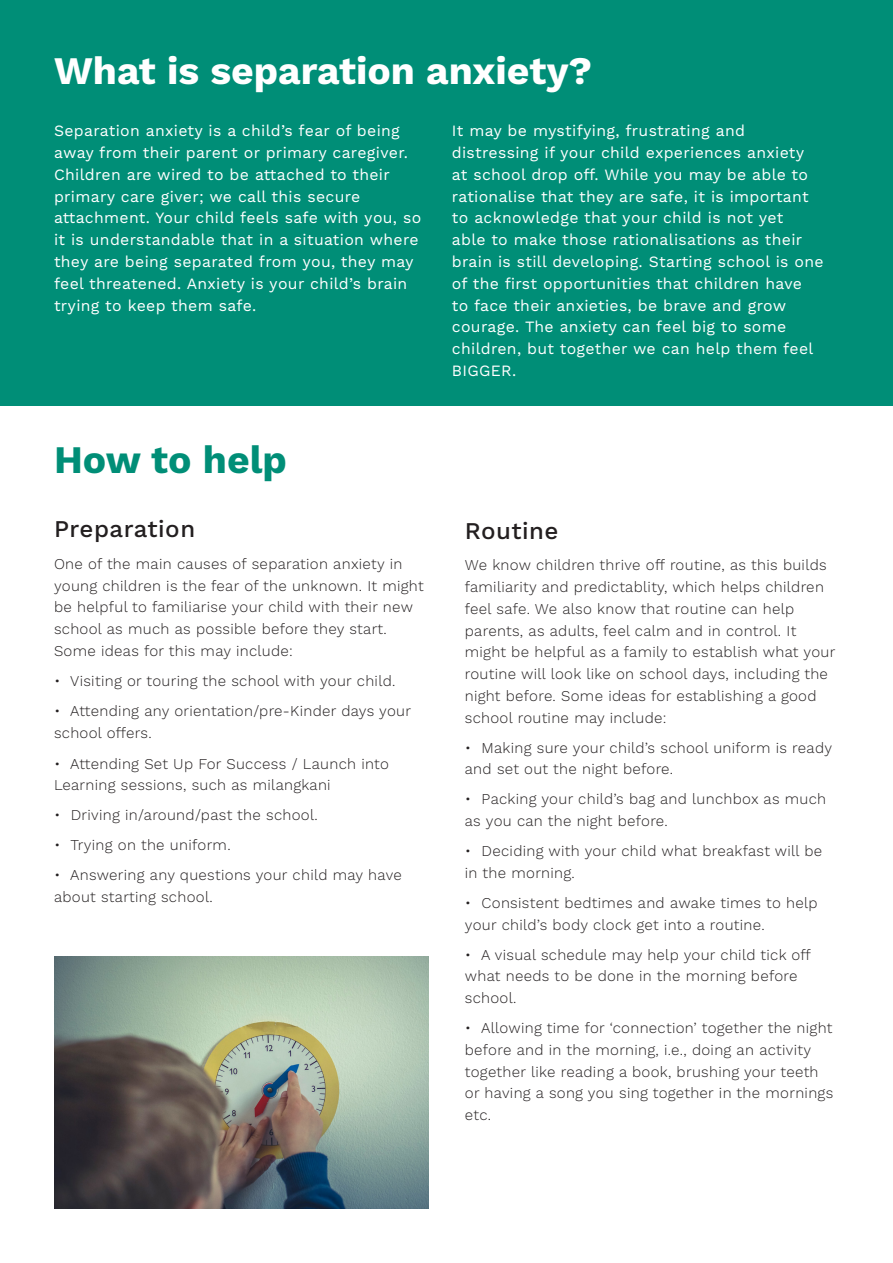
<style>
.page{position:relative;width:893px;height:1263px;background:#fff}
.page>*{position:absolute;margin:0;border:0;box-sizing:border-box;transform-origin:0 0}
.t1{font:700 39px "Work Sans";color:#fff}
.t2{font:700 39px "Work Sans";color:#008e77}
.t3{font:500 24px "Work Sans";letter-spacing:.02em;color:#231f20}
.t4{font:15.75px/21.8px "Work Sans";letter-spacing:.02em;color:#fff}
.t5{font:300 15px/21.8px "Work Sans";letter-spacing:.02em;color:#231f20}
</style>
<div class="page">
<div style="left:0;top:0;width:893px;height:405px;background:#008e77"></div>
<img style="left:54px;top:957px;width:374px;height:252px">
<p class="t1" style="left:54px;top:48px;width:540px">What is separation anxiety?</p>
<p class="t4" style="left:452px;top:121px;width:373px">It may be mystifying, frustrating and distressing if your child experiences anxiety at school drop off. While you may be able to rationalise that they are safe, it is important to acknowledge that your child is not yet<br>able to make those rationalisations as their brain is still developing. Starting school is one of the first opportunities that children have<br>to face their anxieties, be brave and grow courage. The anxiety can feel big to some children, but together we can help them feel BIGGER.</p>
<p class="t4" style="left:54px;top:121px;width:369px">Separation anxiety is a child’s fear of being away from their parent or primary caregiver.<br>Children are wired to be attached to their primary care giver; we call this secure attachment. Your child feels safe with you, so it is understandable that in a situation where they are being separated from you, they may feel threatened. Anxiety is your child’s brain trying to keep them safe.</p>
<p class="t2" style="left:54px;top:437px;width:234px">How to help</p>
<p class="t3" style="left:54px;top:515px;width:143px">Preparation</p>
<p class="t5" style="left:54px;top:553px;width:371px">One of the main causes of separation anxiety in young children is the fear of the unknown. It might be helpful to familiarise your child with their new school as much as possible before they start.<br>Some ideas for this may include:</p>
<p class="t5" style="left:54px;top:670px;width:343px">• Visiting or touring the school with your child.</p>
<p class="t5" style="left:54px;top:700px;width:359px">• Attending any orientation/pre-Kinder days your school offers.</p>
<p class="t5" style="left:54px;top:753px;width:337px">• Attending Set Up For Success / Launch into<br>Learning sessions, such as milangkani</p>
<p class="t5" style="left:54px;top:805px;width:265px">• Driving in/around/past the school.</p>
<p class="t5" style="left:54px;top:835px;width:178px">• Trying on the uniform.</p>
<p class="t5" style="left:54px;top:865px;width:349px">• Answering any questions your child may have about starting school.</p>
<p class="t3" style="left:465px;top:517px;width:95px">Routine</p>
<p class="t5" style="left:465px;top:555px;width:372px">We know children thrive off routine, as this builds familiarity and predictablity, which helps children feel safe. We also know that routine can help parents, as adults, feel calm and in control. It might be helpful as a family to establish what your routine will look like on school days, including the night before. Some ideas for establishing a good school routine may include:</p>
<p class="t5" style="left:465px;top:737px;width:369px">• Making sure your child’s school uniform is ready and set out the night before.</p>
<p class="t5" style="left:465px;top:789px;width:363px">• Packing your child’s bag and lunchbox as much as you can the night before.</p>
<p class="t5" style="left:465px;top:841px;width:359px">• Deciding with your child what breakfast will be in the morning.</p>
<p class="t5" style="left:465px;top:892px;width:354px">• Consistent bedtimes and awake times to help your child’s body clock get into a routine.</p>
<p class="t5" style="left:465px;top:944px;width:348px">• A visual schedule may help your child tick off what needs to be done in the morning before school.</p>
<p class="t5" style="left:465px;top:1018px;width:370px">• Allowing time for ‘connection’ together the night before and in the morning, i.e., doing an activity together like reading a book, brushing your teeth or having a song you sing together in the mornings etc.</p>
</div>
